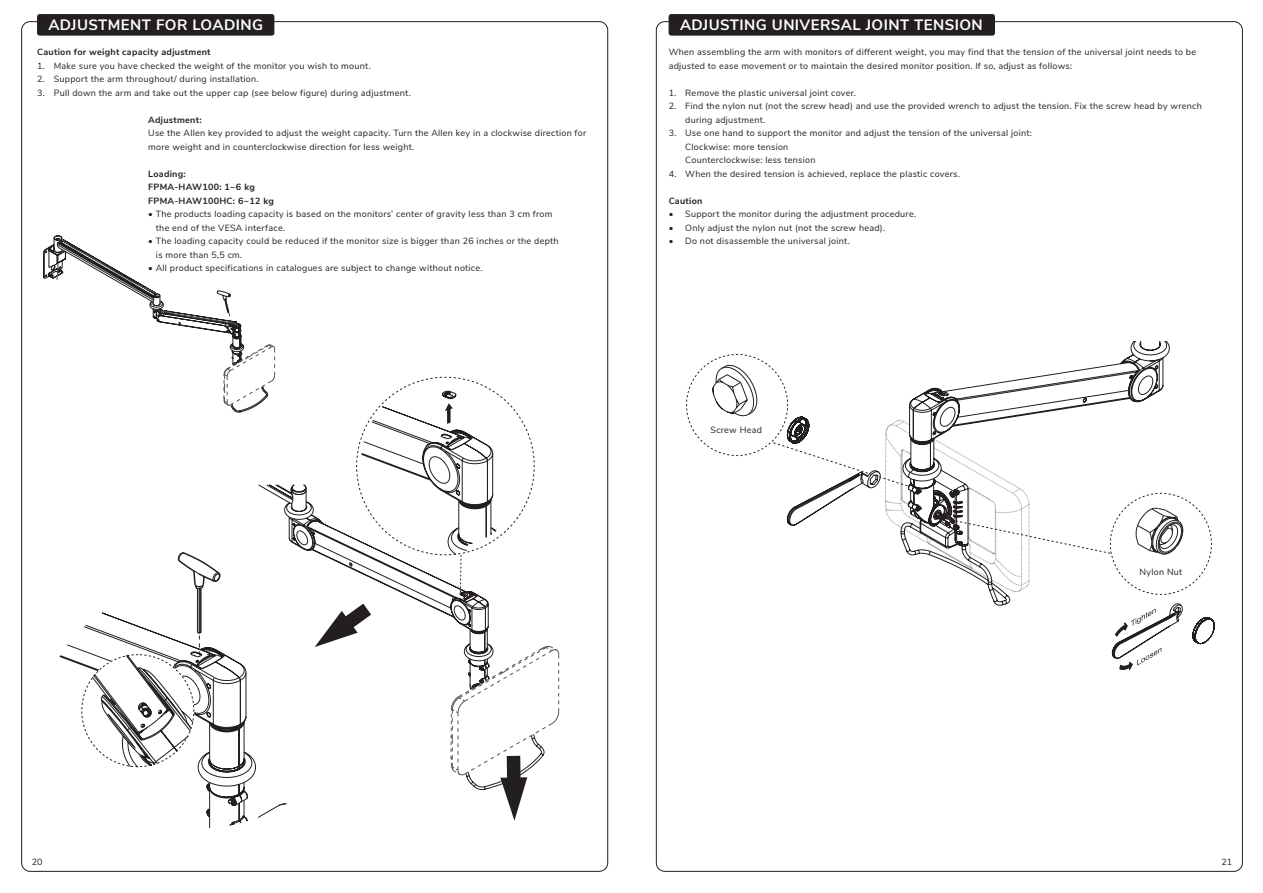
<style>
.page{position:relative;width:1263px;height:893px;background:#fff}
.page>*{position:absolute;margin:0;border:0;box-sizing:border-box;transform-origin:0 0}
.t1{font:700 15px "Nunito Sans";letter-spacing:.03em;color:#fff}
.t2{font:9px/13.5px "Nunito Sans";letter-spacing:.03em;color:#231f20}
.t3{font:700 9px/13.5px "Nunito Sans";letter-spacing:.03em;color:#231f20}
</style>
<div class="page">
<div style="left:669px;top:15px;width:325px;height:20px;background:#231f20;border-radius:2px"></div>
<div style="left:669px;top:14px;width:326px;height:21px;border:1px solid #231f20;border-radius:2px"></div>
<svg style="left:686px;top:341px;width:526px;height:254px"></svg>
<div style="left:1073px;top:590px;width:43px;height:44px;background:#fff"></div>
<svg style="left:1192px;top:617px;width:23px;height:27px"></svg>
<svg style="left:1112px;top:603px;width:71px;height:67px"></svg>
<div style="left:38px;top:15px;width:236px;height:20px;background:#231f20;border-radius:2px"></div>
<div style="left:37px;top:14px;width:237px;height:21px;border:1px solid #231f20;border-radius:2px"></div>
<svg style="left:43px;top:235px;width:516px;height:591px"></svg>
<h1 class="t1" style="left:48px;top:14px;width:216px">ADJUSTMENT FOR LOADING</h1>
<p class="t3" style="left:37px;top:45px;width:175px">Caution for weight capacity adjustment</p>
<p class="t2" style="left:37px;top:58px;width:335px">1. Make sure you have checked the weight of the monitor you wish to mount.</p>
<p class="t2" style="left:37px;top:72px;width:223px">2. Support the arm throughout/ during installation.</p>
<p class="t2" style="left:37px;top:85px;width:375px">3. Pull down the arm and take out the upper cap (see below figure) during adjustment.</p>
<p class="t3" style="left:148px;top:112px;width:55px">Adjustment:</p>
<p class="t2" style="left:148px;top:126px;width:440px">Use the Allen key provided to adjust the weight capacity. Turn the Allen key in a clockwise direction for more weight and in counterclockwise direction for less weight.</p>
<p class="t3" style="left:148px;top:166px;width:127px">Loading:<br>FPMA-HAW100: 1~6 kg<br>FPMA-HAW100HC: 6~12 kg</p>
<p class="t2" style="left:156px;top:207px;width:398px;text-indent:-8px">• The products loading capacity is based on the monitors’ center of gravity less than 3 cm from the end of the VESA interface.</p>
<p class="t2" style="left:156px;top:234px;width:404px;text-indent:-8px">• The loading capacity could be reduced if the monitor size is bigger than 26 inches or the depth is more than 5,5 cm.</p>
<p class="t2" style="left:148px;top:261px;width:336px">• All product specifications in catalogues are subject to change without notice.</p>
<h1 class="t1" style="left:680px;top:14px;width:304px">ADJUSTING UNIVERSAL JOINT TENSION</h1>
<p class="t2" style="left:669px;top:45px;width:529px">When assembling the arm with monitors of different weight, you may find that the tension of the universal joint needs to be adjusted to ease movement or to maintain the desired monitor position. If so, adjust as follows:</p>
<p class="t2" style="left:669px;top:85px;width:189px">1. Remove the plastic universal joint cover.</p>
<p class="t2" style="left:685px;top:99px;width:518px;text-indent:-16px">2. Find the nylon nut (not the screw head) and use the provided wrench to adjust the tension. Fix the screw head by wrench during adjustment.</p>
<p class="t2" style="left:685px;top:126px;width:348px;text-indent:-16px">3. Use one hand to support the monitor and adjust the tension of the universal joint:<br>Clockwise: more tension<br>Counterclockwise: less tension</p>
<p class="t2" style="left:669px;top:166px;width:293px">4. When the desired tension is achieved, replace the plastic covers.</p>
<p class="t3" style="left:669px;top:193px;width:35px">Caution</p>
<p class="t2" style="left:669px;top:207px;width:249px">• Support the monitor during the adjustment procedure.</p>
<p class="t2" style="left:669px;top:220px;width:218px">• Only adjust the nylon nut (not the screw head).</p>
<p class="t2" style="left:669px;top:234px;width:183px">• Do not disassemble the universal joint.</p>
<p class="t2" style="left:710px;top:423px;width:53px">Screw Head</p>
<p class="t2" style="left:1139px;top:564px;width:44px">Nylon Nut</p>
<p class="t2" style="left:32px;top:854px;width:12px">20</p>
<p class="t2" style="left:1221px;top:854px;width:12px">21</p>
</div>
